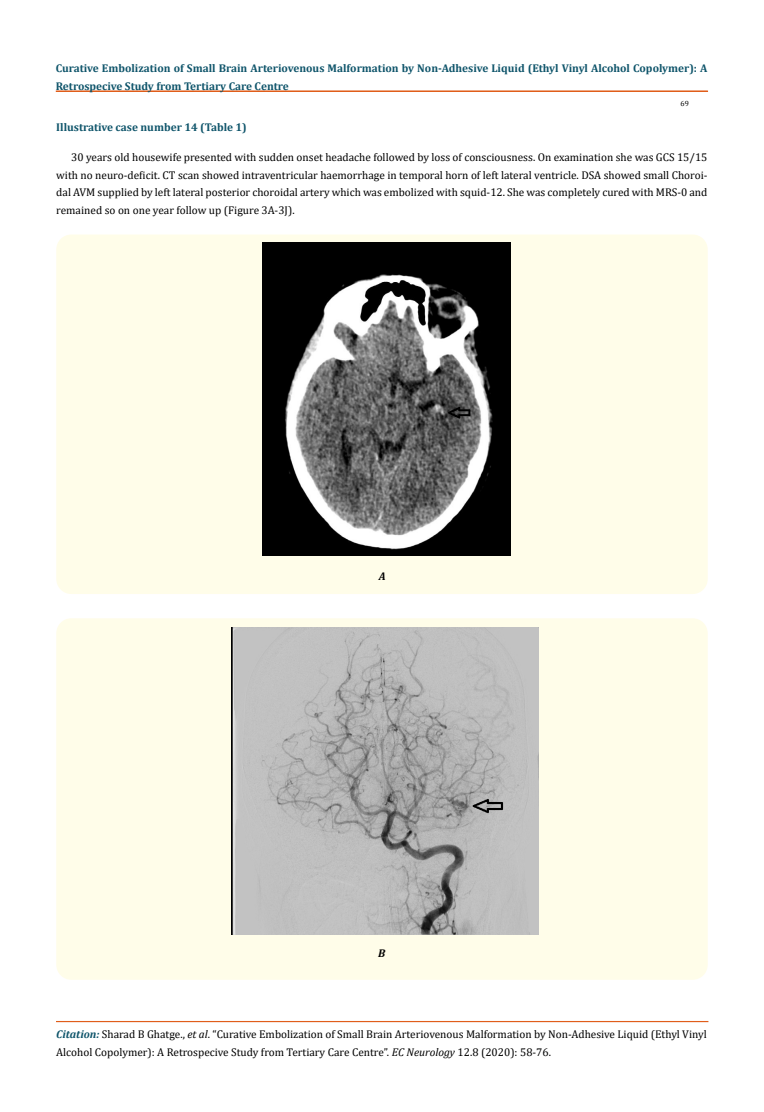
<style>
.page{position:relative;width:764px;height:1112px;background:#fff}
.page>*{position:absolute;margin:0;border:0;box-sizing:border-box;transform-origin:0 0}
.t1{font:11.25px/17.5px "Cambria";color:#000}
.t2{font:700 11.25px/17.5px "Cambria";color:#0e546a}
.t3{font:italic 700 11.25px "Cambria";color:#000}
.t4{font:7.5px "Cambria";color:#000}
.s1{font-weight:700;font-style:italic;color:#0e546a}
.s2{font-style:italic}
</style>
<div class="page">
<div style="left:56px;top:91px;width:651px;height:1px;border:1px solid #e05d1a"></div>
<div style="left:56px;top:1021px;width:652px;height:1px;border:1px solid #e05d1a"></div>
<div style="left:56px;top:234px;width:652px;height:360px;background:#fffde9;border-radius:15px"></div>
<div style="left:56px;top:618px;width:652px;height:361px;background:#fffde9;border-radius:15px"></div>
<img style="left:263px;top:243px;width:247px;height:313px">
<img style="left:231px;top:627px;width:307px;height:307px">
<p class="t2" style="left:56px;top:59px;width:653px">Curative Embolization of Small Brain Arteriovenous Malformation by Non-Adhesive Liquid (Ethyl Vinyl Alcohol Copolymer): A<br>Retrospecive Study from Tertiary Care Centre</p>
<p class="t4" style="left:680px;top:98px;width:10px">69</p>
<p class="t2" style="left:56px;top:118px;width:192px">Illustrative case number 14 (Table 1)</p>
<p class="t1" style="left:56px;top:148px;width:653px;text-align:justify;text-indent:15px">30 years old housewife presented with sudden onset headache followed by loss of consciousness. On examination she was GCS 15/15 with no neuro-deficit. CT scan showed intraventricular haemorrhage in temporal horn of left lateral ventricle. DSA showed small Choroi&shy;dal AVM supplied by left lateral posterior choroidal artery which was embolized with squid-12. She was completely cured with MRS-0 and remained so on one year follow up (Figure 3A-3J).</p>
<p class="t3" style="left:379px;top:568px;width:8px">A</p>
<p class="t3" style="left:378px;top:945px;width:9px">B</p>
<p class="t1" style="left:56px;top:1025px;width:652px"><span class="s1">Citation:</span> Sharad B Ghatge., <span class="s2">et al</span>. “Curative Embolization of Small Brain Arteriovenous Malformation by Non-Adhesive Liquid (Ethyl Vinyl<br>Alcohol Copolymer): A Retrospecive Study from Tertiary Care Centre”. <span class="s2">EC Neurology</span> 12.8 (2020): 58-76.</p>
</div>
